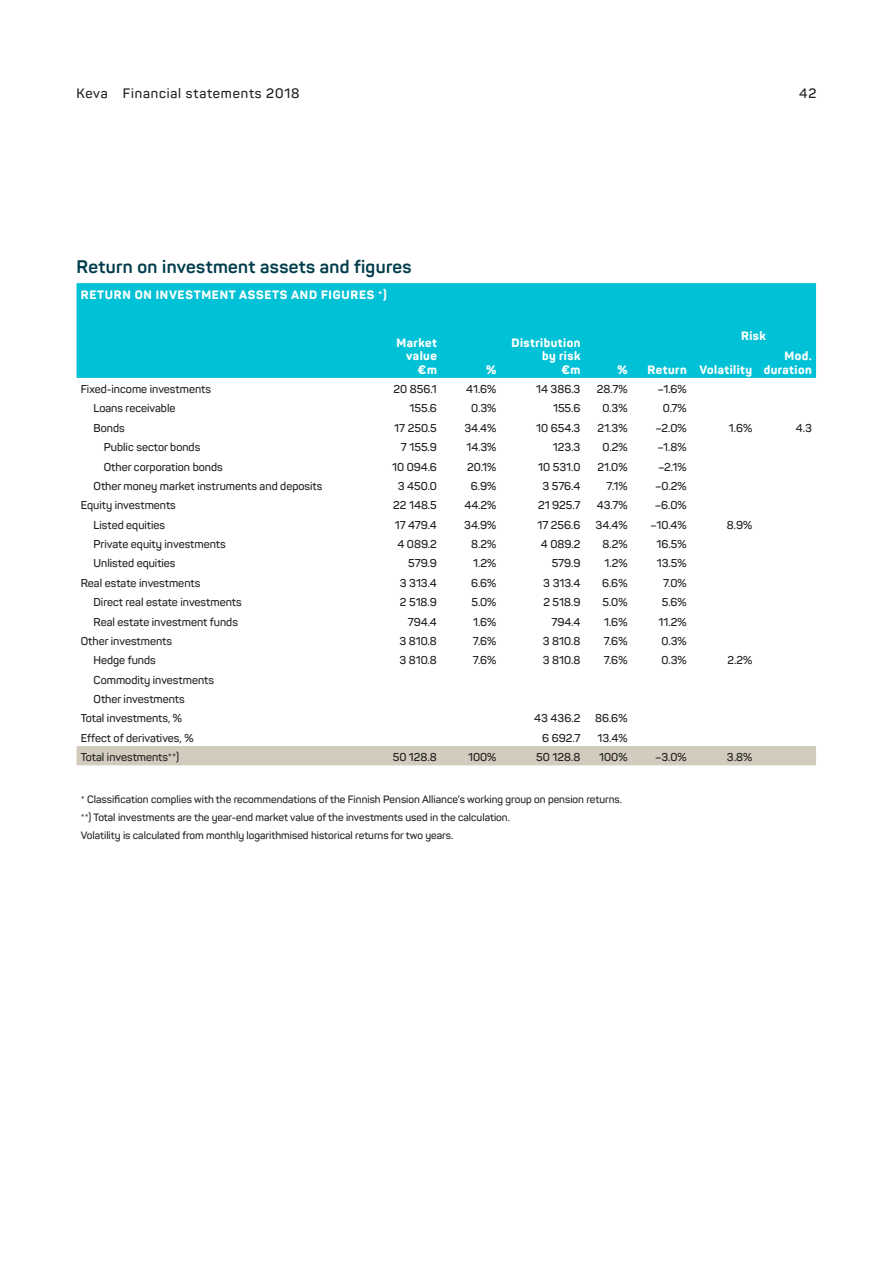
<style>
.page{position:relative;width:893px;height:1263px;background:#fff}
.page>*{position:absolute;margin:0;border:0;box-sizing:border-box;transform-origin:0 0}
.otsikko_2{font:700 18px "Panton";letter-spacing:.02em;color:#003d4c}
.t1{font:600 13.5px "Panton";letter-spacing:.06em;color:#231f20}
.taulukko_2{font:800 12px/13.5px "Panton";letter-spacing:.04em;color:#fff;text-align:right}
.taulukko_2-2{font:800 12px "Panton";letter-spacing:.06em;color:#fff}
.taulukko_1{font:600 11.25px "Panton";color:#231f20}
.taulukko_viite{font:600 10.5px/18px "Panton";color:#231f20}
.taulukko_1-2{font:600 10.5px "Panton";color:#231f20}
</style>
<div class="page">
<div style="left:77px;top:283px;width:739px;height:95px;background:#00c1d5"></div>
<div style="left:77px;top:746px;width:739px;height:19px;background:#d1ccbd"></div>
<p class="t1" style="left:77px;top:85px;width:225px">Keva Financial statements 2018</p>
<p class="t1" style="left:799px;top:85px;width:19px">42</p>
<p class="otsikko_2" style="left:77px;top:255px;width:337px">Return on investment assets and figures</p>
<p class="taulukko_2-2" style="left:81px;top:287px;width:308px">RETURN ON INVESTMENT ASSETS AND FIGURES *)</p>
<p class="taulukko_2" style="left:396px;top:335px;width:42px">Market value</p>
<p class="taulukko_2" style="left:418px;top:362px;width:21px">€m</p>
<p class="taulukko_2" style="left:741px;top:329px;width:26px">Risk</p>
<p class="taulukko_2" style="left:512px;top:335px;width:70px">Distribution by risk</p>
<p class="taulukko_2" style="left:561px;top:362px;width:21px">€m</p>
<p class="taulukko_2" style="left:764px;top:349px;width:50px">Mod. duration</p>
<p class="taulukko_2" style="left:486px;top:362px;width:12px">%</p>
<p class="taulukko_2" style="left:617px;top:362px;width:12px">%</p>
<p class="taulukko_2" style="left:648px;top:362px;width:41px">Return</p>
<p class="taulukko_2" style="left:699px;top:362px;width:54px">Volatility</p>
<p class="taulukko_1" style="left:81px;top:382px;width:132px">Fixed-income investments</p>
<p class="taulukko_1" style="left:393px;top:382px;width:45px">20 856.1</p>
<p class="taulukko_1" style="left:466px;top:382px;width:32px">41.6%</p>
<p class="taulukko_1" style="left:536px;top:382px;width:46px">14 386.3</p>
<p class="taulukko_1" style="left:597px;top:382px;width:32px">28.7%</p>
<p class="taulukko_1" style="left:657px;top:382px;width:31px">–1.6%</p>
<p class="taulukko_1" style="left:94px;top:401px;width:83px">Loans receivable</p>
<p class="taulukko_1" style="left:409px;top:401px;width:29px">155.6</p>
<p class="taulukko_1" style="left:471px;top:401px;width:27px">0.3%</p>
<p class="taulukko_1" style="left:553px;top:401px;width:29px">155.6</p>
<p class="taulukko_1" style="left:602px;top:401px;width:27px">0.3%</p>
<p class="taulukko_1" style="left:663px;top:401px;width:25px">0.7%</p>
<p class="taulukko_1" style="left:94px;top:421px;width:33px">Bonds</p>
<p class="taulukko_1" style="left:394px;top:421px;width:44px">17 250.5</p>
<p class="taulukko_1" style="left:464px;top:421px;width:33px">34.4%</p>
<p class="taulukko_1" style="left:536px;top:421px;width:46px">10 654.3</p>
<p class="taulukko_1" style="left:598px;top:421px;width:31px">21.3%</p>
<p class="taulukko_1" style="left:655px;top:421px;width:33px">–2.0%</p>
<p class="taulukko_1" style="left:729px;top:421px;width:25px">1.6%</p>
<p class="taulukko_1" style="left:796px;top:421px;width:17px">4.3</p>
<p class="taulukko_1" style="left:104px;top:440px;width:98px">Public sector bonds</p>
<p class="taulukko_1" style="left:401px;top:440px;width:38px">7 155.9</p>
<p class="taulukko_1" style="left:466px;top:440px;width:32px">14.3%</p>
<p class="taulukko_1" style="left:553px;top:440px;width:29px">123.3</p>
<p class="taulukko_1" style="left:602px;top:440px;width:27px">0.2%</p>
<p class="taulukko_1" style="left:657px;top:440px;width:31px">–1.8%</p>
<p class="taulukko_1" style="left:104px;top:460px;width:120px">Other corporation bonds</p>
<p class="taulukko_1" style="left:392px;top:460px;width:46px">10 094.6</p>
<p class="taulukko_1" style="left:467px;top:460px;width:31px">20.1%</p>
<p class="taulukko_1" style="left:538px;top:460px;width:44px">10 531.0</p>
<p class="taulukko_1" style="left:597px;top:460px;width:32px">21.0%</p>
<p class="taulukko_1" style="left:658px;top:460px;width:30px">–2.1%</p>
<p class="taulukko_1" style="left:94px;top:479px;width:230px">Other money market instruments and deposits</p>
<p class="taulukko_1" style="left:398px;top:479px;width:41px">3 450.0</p>
<p class="taulukko_1" style="left:471px;top:479px;width:27px">6.9%</p>
<p class="taulukko_1" style="left:542px;top:479px;width:40px">3 576.4</p>
<p class="taulukko_1" style="left:607px;top:479px;width:22px">7.1%</p>
<p class="taulukko_1" style="left:655px;top:479px;width:33px">–0.2%</p>
<p class="taulukko_1" style="left:81px;top:498px;width:97px">Equity investments</p>
<p class="taulukko_1" style="left:393px;top:498px;width:45px">22 148.5</p>
<p class="taulukko_1" style="left:464px;top:498px;width:33px">44.2%</p>
<p class="taulukko_1" style="left:538px;top:498px;width:44px">21 925.7</p>
<p class="taulukko_1" style="left:597px;top:498px;width:32px">43.7%</p>
<p class="taulukko_1" style="left:655px;top:498px;width:33px">–6.0%</p>
<p class="taulukko_1" style="left:94px;top:518px;width:73px">Listed equities</p>
<p class="taulukko_1" style="left:395px;top:518px;width:44px">17 479.4</p>
<p class="taulukko_1" style="left:464px;top:518px;width:34px">34.9%</p>
<p class="taulukko_1" style="left:537px;top:518px;width:45px">17 256.6</p>
<p class="taulukko_1" style="left:596px;top:518px;width:33px">34.4%</p>
<p class="taulukko_1" style="left:651px;top:518px;width:38px">–10.4%</p>
<p class="taulukko_1" style="left:727px;top:518px;width:27px">8.9%</p>
<p class="taulukko_1" style="left:94px;top:537px;width:134px">Private equity investments</p>
<p class="taulukko_1" style="left:397px;top:537px;width:41px">4 089.2</p>
<p class="taulukko_1" style="left:471px;top:537px;width:27px">8.2%</p>
<p class="taulukko_1" style="left:541px;top:537px;width:41px">4 089.2</p>
<p class="taulukko_1" style="left:602px;top:537px;width:27px">8.2%</p>
<p class="taulukko_1" style="left:657px;top:537px;width:32px">16.5%</p>
<p class="taulukko_1" style="left:94px;top:556px;width:84px">Unlisted equities</p>
<p class="taulukko_1" style="left:408px;top:556px;width:30px">579.9</p>
<p class="taulukko_1" style="left:473px;top:556px;width:25px">1.2%</p>
<p class="taulukko_1" style="left:552px;top:556px;width:30px">579.9</p>
<p class="taulukko_1" style="left:604px;top:556px;width:25px">1.2%</p>
<p class="taulukko_1" style="left:657px;top:556px;width:31px">13.5%</p>
<p class="taulukko_1" style="left:81px;top:576px;width:121px">Real estate investments</p>
<p class="taulukko_1" style="left:400px;top:576px;width:39px">3 313.4</p>
<p class="taulukko_1" style="left:471px;top:576px;width:27px">6.6%</p>
<p class="taulukko_1" style="left:543px;top:576px;width:39px">3 313.4</p>
<p class="taulukko_1" style="left:602px;top:576px;width:27px">6.6%</p>
<p class="taulukko_1" style="left:663px;top:576px;width:25px">7.0%</p>
<p class="taulukko_1" style="left:94px;top:595px;width:150px">Direct real estate investments</p>
<p class="taulukko_1" style="left:400px;top:595px;width:39px">2 518.9</p>
<p class="taulukko_1" style="left:471px;top:595px;width:26px">5.0%</p>
<p class="taulukko_1" style="left:543px;top:595px;width:39px">2 518.9</p>
<p class="taulukko_1" style="left:602px;top:595px;width:26px">5.0%</p>
<p class="taulukko_1" style="left:662px;top:595px;width:26px">5.6%</p>
<p class="taulukko_1" style="left:94px;top:615px;width:146px">Real estate investment funds</p>
<p class="taulukko_1" style="left:408px;top:615px;width:30px">794.4</p>
<p class="taulukko_1" style="left:473px;top:615px;width:25px">1.6%</p>
<p class="taulukko_1" style="left:551px;top:615px;width:30px">794.4</p>
<p class="taulukko_1" style="left:604px;top:615px;width:25px">1.6%</p>
<p class="taulukko_1" style="left:659px;top:615px;width:30px">11.2%</p>
<p class="taulukko_1" style="left:81px;top:634px;width:93px">Other investments</p>
<p class="taulukko_1" style="left:399px;top:634px;width:39px">3 810.8</p>
<p class="taulukko_1" style="left:473px;top:634px;width:25px">7.6%</p>
<p class="taulukko_1" style="left:543px;top:634px;width:39px">3 810.8</p>
<p class="taulukko_1" style="left:604px;top:634px;width:25px">7.6%</p>
<p class="taulukko_1" style="left:661px;top:634px;width:27px">0.3%</p>
<p class="taulukko_1" style="left:94px;top:653px;width:64px">Hedge funds</p>
<p class="taulukko_1" style="left:399px;top:653px;width:39px">3 810.8</p>
<p class="taulukko_1" style="left:473px;top:653px;width:25px">7.6%</p>
<p class="taulukko_1" style="left:543px;top:653px;width:39px">3 810.8</p>
<p class="taulukko_1" style="left:604px;top:653px;width:25px">7.6%</p>
<p class="taulukko_1" style="left:661px;top:653px;width:27px">0.3%</p>
<p class="taulukko_1" style="left:727px;top:653px;width:26px">2.2%</p>
<p class="taulukko_1" style="left:94px;top:673px;width:122px">Commodity investments</p>
<p class="taulukko_1" style="left:94px;top:692px;width:93px">Other investments</p>
<p class="taulukko_1" style="left:81px;top:711px;width:103px">Total investments, %</p>
<p class="taulukko_1" style="left:534px;top:711px;width:48px">43 436.2</p>
<p class="taulukko_1" style="left:595px;top:711px;width:34px">86.6%</p>
<p class="taulukko_1" style="left:81px;top:731px;width:114px">Effect of derivatives, %</p>
<p class="taulukko_1" style="left:542px;top:731px;width:40px">6 692.7</p>
<p class="taulukko_1" style="left:597px;top:731px;width:32px">13.4%</p>
<p class="taulukko_1" style="left:81px;top:750px;width:100px">Total investments**)</p>
<p class="taulukko_1" style="left:393px;top:750px;width:46px">50 128.8</p>
<p class="taulukko_1" style="left:468px;top:750px;width:30px">100%</p>
<p class="taulukko_1" style="left:536px;top:750px;width:46px">50 128.8</p>
<p class="taulukko_1" style="left:599px;top:750px;width:30px">100%</p>
<p class="taulukko_1" style="left:655px;top:750px;width:33px">–3.0%</p>
<p class="taulukko_1" style="left:727px;top:750px;width:27px">3.8%</p>
<p class="taulukko_1-2" style="left:81px;top:792px;width:543px">* Classification complies with the recommendations of the Finnish Pension Alliance’s working group on pension returns.</p>
<p class="taulukko_viite" style="left:81px;top:808px;width:431px">**) Total investments are the year-end market value of the investments used in the calculation.<br>Volatility is calculated from monthly logarithmised historical returns for two years.</p>
</div>
